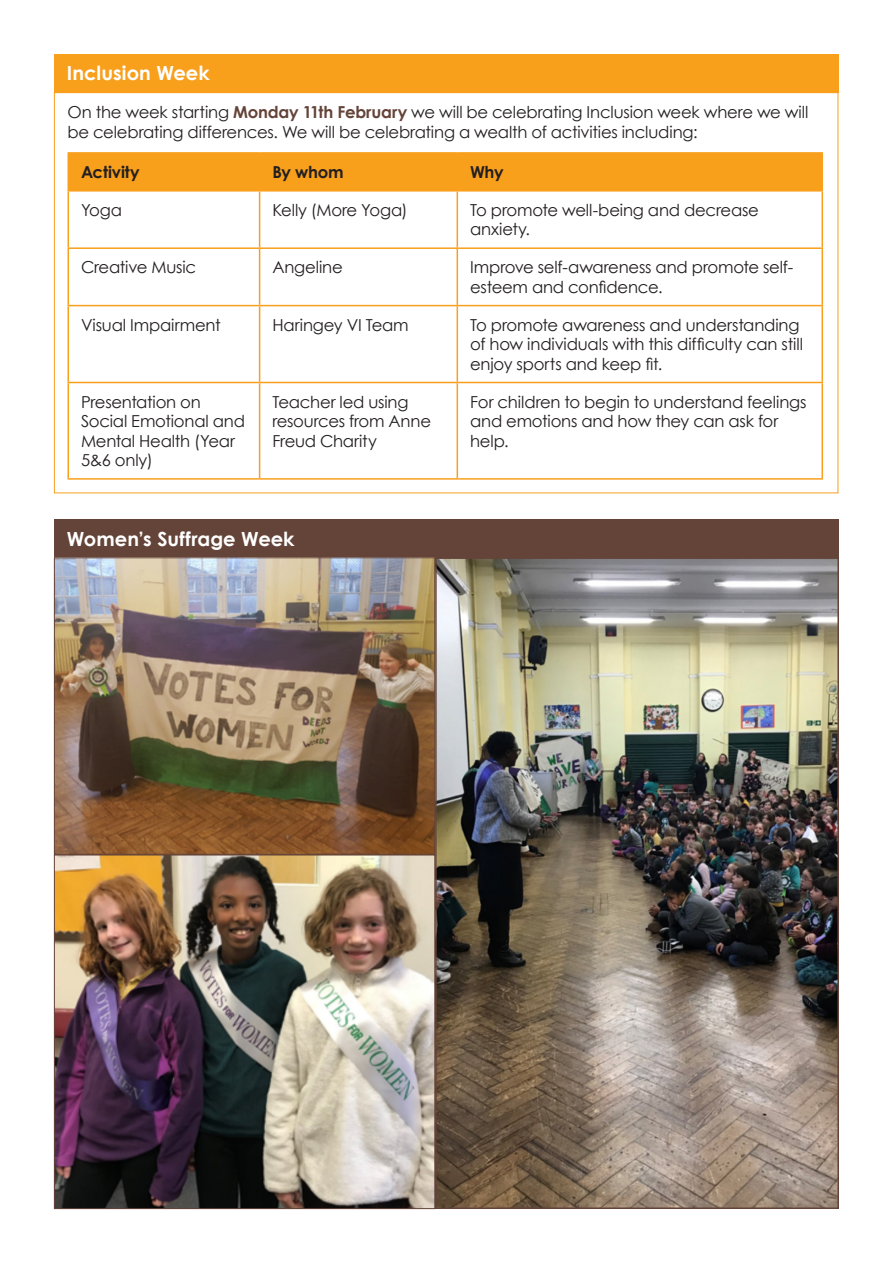
<style>
.page{position:relative;width:893px;height:1263px;background:#fff}
.page>*{position:absolute;margin:0;border:0;box-sizing:border-box;transform-origin:0 0}
.Box_header{font:700 19.5px "Century Gothic";color:#fff}
.Body_copy{font:16.5px/19.5px "Century Gothic";letter-spacing:-.015em;color:#231f20}
.Body_copy-2{font:700 16.5px "Century Gothic";letter-spacing:-.01em;color:#231f20}
.s1{font-weight:700;color:#644439}
</style>
<div class="page">
<div style="left:54px;top:54px;width:785px;height:38px;background:#f89f1c"></div>
<div style="left:69px;top:154px;width:752px;height:36px;background:#f89f1c"></div>
<hr style="left:68px;top:152px;width:192px;height:2px;background:#f89f1c">
<hr style="left:68px;top:154px;width:1px;height:36px;background:#f89f1c">
<hr style="left:260px;top:152px;width:197px;height:2px;background:#f89f1c">
<hr style="left:259px;top:154px;width:1px;height:36px;background:#f89f1c">
<hr style="left:457px;top:152px;width:366px;height:2px;background:#f89f1c">
<hr style="left:457px;top:154px;width:1px;height:36px;background:#f89f1c">
<hr style="left:821px;top:154px;width:2px;height:36px;background:#f89f1c">
<hr style="left:68px;top:190px;width:192px;height:2px;background:#f89f1c">
<hr style="left:68px;top:192px;width:1px;height:55px;background:#f89f1c">
<hr style="left:260px;top:190px;width:197px;height:2px;background:#f89f1c">
<hr style="left:259px;top:192px;width:1px;height:55px;background:#f89f1c">
<hr style="left:457px;top:190px;width:366px;height:2px;background:#f89f1c">
<hr style="left:457px;top:192px;width:1px;height:55px;background:#f89f1c">
<hr style="left:821px;top:192px;width:2px;height:55px;background:#f89f1c">
<hr style="left:68px;top:247px;width:192px;height:2px;background:#f89f1c">
<hr style="left:68px;top:249px;width:1px;height:56px;background:#f89f1c">
<hr style="left:260px;top:247px;width:197px;height:2px;background:#f89f1c">
<hr style="left:259px;top:249px;width:1px;height:56px;background:#f89f1c">
<hr style="left:457px;top:247px;width:366px;height:2px;background:#f89f1c">
<hr style="left:457px;top:249px;width:1px;height:56px;background:#f89f1c">
<hr style="left:821px;top:249px;width:2px;height:56px;background:#f89f1c">
<hr style="left:68px;top:305px;width:192px;height:1px;background:#f89f1c">
<hr style="left:68px;top:306px;width:1px;height:76px;background:#f89f1c">
<hr style="left:260px;top:305px;width:197px;height:1px;background:#f89f1c">
<hr style="left:259px;top:306px;width:1px;height:76px;background:#f89f1c">
<hr style="left:457px;top:305px;width:366px;height:1px;background:#f89f1c">
<hr style="left:457px;top:306px;width:1px;height:76px;background:#f89f1c">
<hr style="left:821px;top:306px;width:2px;height:76px;background:#f89f1c">
<hr style="left:68px;top:382px;width:192px;height:1px;background:#f89f1c">
<hr style="left:68px;top:383px;width:1px;height:95px;background:#f89f1c">
<hr style="left:260px;top:382px;width:197px;height:1px;background:#f89f1c">
<hr style="left:259px;top:383px;width:1px;height:95px;background:#f89f1c">
<hr style="left:457px;top:382px;width:366px;height:1px;background:#f89f1c">
<hr style="left:457px;top:383px;width:1px;height:95px;background:#f89f1c">
<hr style="left:821px;top:383px;width:2px;height:95px;background:#f89f1c">
<hr style="left:68px;top:478px;width:192px;height:2px;background:#f89f1c">
<hr style="left:260px;top:478px;width:197px;height:2px;background:#f89f1c">
<hr style="left:457px;top:478px;width:366px;height:2px;background:#f89f1c">
<div style="left:54px;top:519px;width:785px;height:38px;background:#644439"></div>
<img style="left:56px;top:559px;width:780px;height:648px">
<div style="left:54px;top:557px;width:381px;height:298px;border:1px solid #644439"></div>
<div style="left:54px;top:855px;width:381px;height:354px;border:1px solid #644439"></div>
<div style="left:435px;top:557px;width:404px;height:652px;border:2px solid #644439"></div>
<p class="Box_header" style="left:67px;top:61px;width:144px">Inclusion Week</p>
<p class="Body_copy" style="left:68px;top:102px;width:742px">On the week starting <span class="s1">Monday 11th February</span> we will be celebrating Inclusion week where we will be celebrating differences. We will be celebrating a wealth of activities including:</p>
<p class="Body_copy-2" style="left:81px;top:162px;width:60px">Activity</p>
<p class="Body_copy-2" style="left:272px;top:162px;width:73px">By whom</p>
<p class="Body_copy-2" style="left:470px;top:162px;width:35px">Why</p>
<p class="Body_copy" style="left:81px;top:200px;width:43px">Yoga</p>
<p class="Body_copy" style="left:272px;top:200px;width:137px">Kelly (More Yoga)</p>
<p class="Body_copy" style="left:470px;top:200px;width:290px">To promote well-being and decrease anxiety.</p>
<p class="Body_copy" style="left:81px;top:257px;width:117px">Creative Music</p>
<p class="Body_copy" style="left:272px;top:257px;width:72px">Angeline</p>
<p class="Body_copy" style="left:470px;top:257px;width:325px">Improve self-awareness and promote self&shy;esteem and confidence.</p>
<p class="Body_copy" style="left:81px;top:315px;width:141px">Visual Impairment</p>
<p class="Body_copy" style="left:272px;top:315px;width:138px">Haringey VI Team</p>
<p class="Body_copy" style="left:470px;top:315px;width:334px">To promote awareness and understanding of how individuals with this difficulty can still enjoy sports and keep fit.</p>
<p class="Body_copy" style="left:81px;top:392px;width:166px">Presentation on<br>Social Emotional and<br>Mental Health (Year<br>5&amp;6 only)</p>
<p class="Body_copy" style="left:272px;top:392px;width:160px">Teacher led using resources from Anne<br>Freud Charity</p>
<p class="Body_copy" style="left:470px;top:392px;width:338px">For children to begin to understand feelings and emotions and how they can ask for help.</p>
<p class="Box_header" style="left:67px;top:526px;width:229px">Women’s Suffrage Week</p>
</div>
